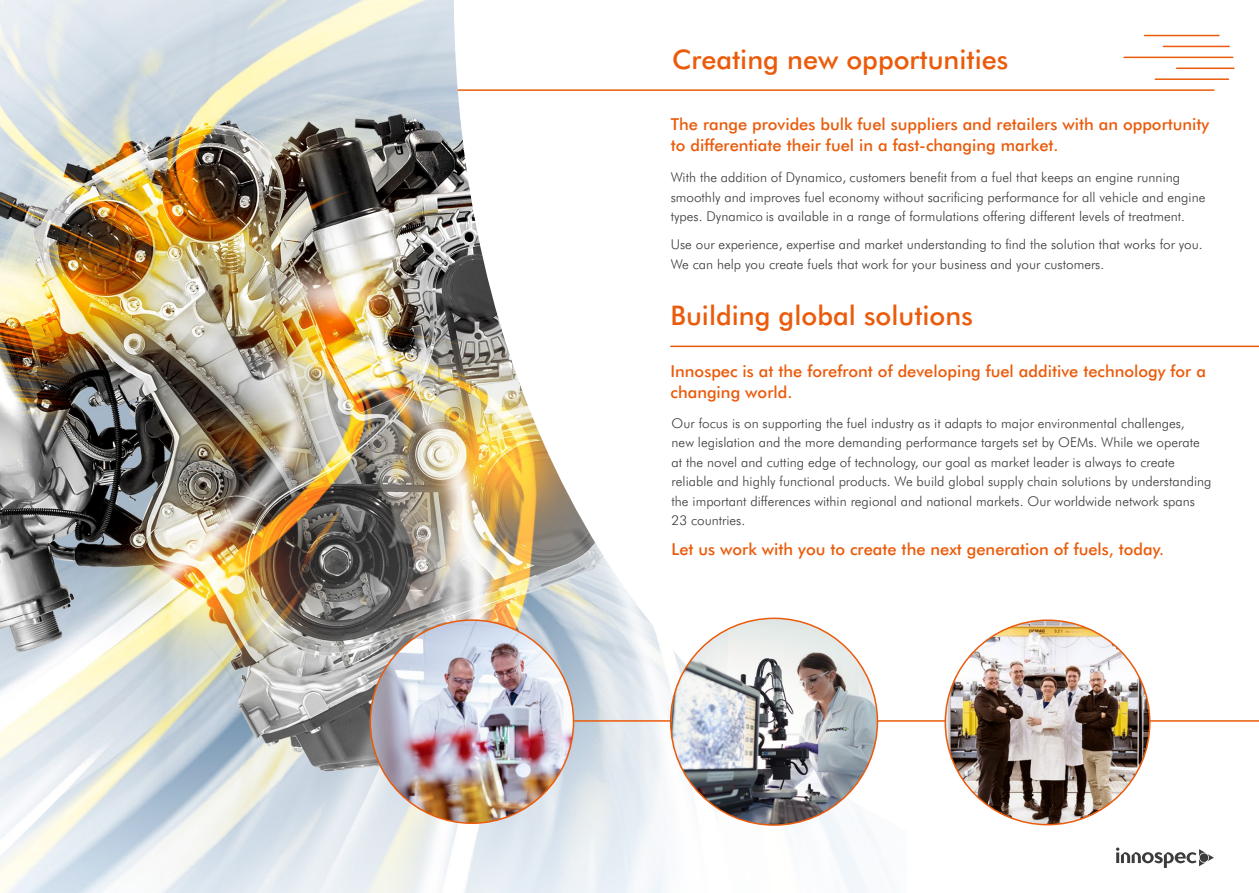
<style>
.page{position:relative;width:1259px;height:893px;background:#fff}
.page>*{position:absolute;margin:0;border:0;box-sizing:border-box;transform-origin:0 0}
.t1{font:500 27px "Futura BT";color:#ea5b0b}
.t2{font:500 16.5px/21px "Futura BT";color:#ea5b0b}
.t3{font:300 13.5px/19.5px "Futura BT";color:#3c3c3b}
</style>
<div class="page">
<hr style="left:1144px;top:35px;width:75px;height:1px;background:#ea5b0b">
<hr style="left:1163px;top:46px;width:66px;height:1px;background:#ea5b0b">
<hr style="left:1124px;top:57px;width:108px;height:1px;background:#ea5b0b">
<hr style="left:1176px;top:68px;width:58px;height:1px;background:#ea5b0b">
<hr style="left:1155px;top:78px;width:73px;height:2px;background:#ea5b0b">
<hr style="left:0;top:89px;width:1213px;height:2px;background:#ea5b0b">
<img style="left:0;top:0;width:906px;height:161px">
<img style="left:0;top:161px;width:1204px;height:732px">
<hr style="left:574px;top:720px;width:685px;height:2px;background:#ea5b0b">
<hr style="left:671px;top:346px;width:588px;height:1px;background:#ea5b0b">
<svg style="left:1116px;top:847px;width:98px;height:21px"></svg>
<img style="left:670px;top:618px;width:207px;height:207px;border-radius:103px">
<img style="left:945px;top:620px;width:204px;height:205px;border-radius:102px">
<img style="left:370px;top:620px;width:203px;height:203px;border-radius:102px">
<h1 class="t1" style="left:672px;top:43px;width:338px">Creating new opportunities</h1>
<p class="t2" style="left:671px;top:113px;width:540px">The range provides bulk fuel suppliers and retailers with an opportunity to differentiate their fuel in a fast-changing market.</p>
<p class="t3" style="left:671px;top:168px;width:536px">With the addition of Dynamico, customers benefit from a fuel that keeps an engine running smoothly and improves fuel economy without sacrificing performance for all vehicle and engine types. Dynamico is available in a range of formulations offering different levels of treatment.</p>
<p class="t3" style="left:671px;top:235px;width:533px">Use our experience, expertise and market understanding to find the solution that works for you.<br>We can help you create fuels that work for your business and your customers.</p>
<h1 class="t1" style="left:670px;top:299px;width:304px">Building global solutions</h1>
<p class="t2" style="left:670px;top:360px;width:537px">Innospec is at the forefront of developing fuel additive technology for a changing world.</p>
<p class="t3" style="left:671px;top:413px;width:541px">Our focus is on supporting the fuel industry as it adapts to major environmental challenges,<br>new legislation and the more demanding performance targets set by OEMs. While we operate at the novel and cutting edge of technology, our goal as market leader is always to create reliable and highly functional products. We build global supply chain solutions by understanding the important differences within regional and national markets. Our worldwide network spans 23 countries.</p>
<p class="t2" style="left:671px;top:538px;width:494px">Let us work with you to create the next generation of fuels, today.</p>
</div>
